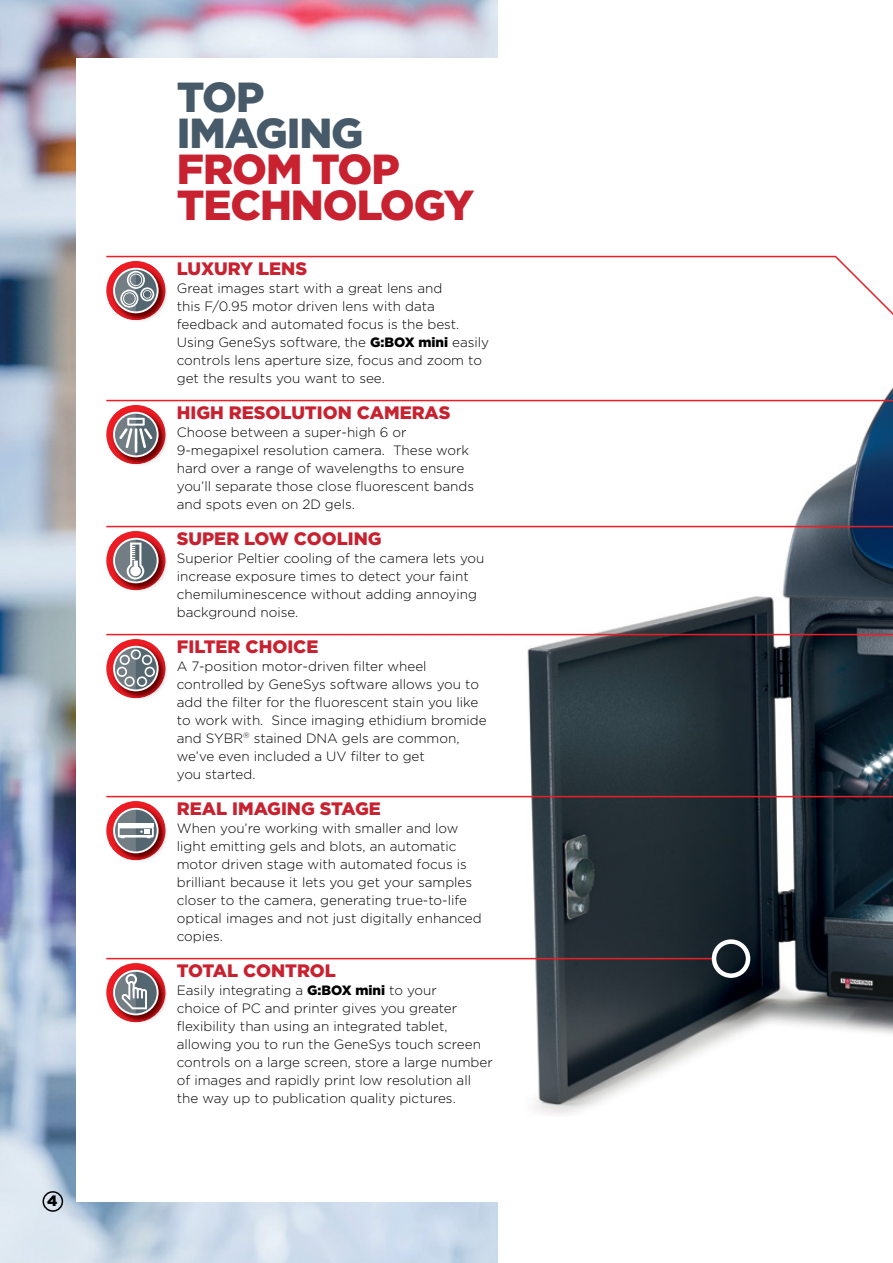
<style>
.page{position:relative;width:893px;height:1263px;background:#fff}
.page>*{position:absolute;margin:0;border:0;box-sizing:border-box;transform-origin:0 0}
.t1{font:900 42px/36px "Gotham";letter-spacing:-.025em;color:#c82130}
.t2{font:900 42px/36px "Gotham";letter-spacing:-.025em;color:#475a6a}
.t3{font:900 18px "Gotham";color:#c82130}
.t4{font:900 15px "Gotham";color:#000}
.t5{font:300 13.5px/18px "Gotham";color:#000}
.s1{font-weight:900}
</style>
<div class="page">
<img style="left:0;top:0;width:497px;height:1263px">
<div style="left:77px;top:58px;width:816px;height:1144px;background:#fff"></div>
<img style="left:493px;top:255px;width:400px;height:860px">
<svg style="left:106px;top:261px;width:59px;height:59px"></svg>
<img style="left:134px;top:286px;width:33px;height:35px">
<img style="left:109px;top:264px;width:56px;height:56px">
<svg style="left:113px;top:268px;width:46px;height:45px;background:#a3878c"></svg>
<svg style="left:106px;top:531px;width:59px;height:59px"></svg>
<img style="left:133px;top:556px;width:34px;height:35px">
<img style="left:109px;top:534px;width:56px;height:56px">
<svg style="left:113px;top:538px;width:46px;height:45px"></svg>
<svg style="left:106px;top:639px;width:59px;height:59px"></svg>
<img style="left:133px;top:664px;width:34px;height:35px">
<img style="left:109px;top:642px;width:56px;height:56px">
<svg style="left:113px;top:646px;width:46px;height:45px"></svg>
<svg style="left:106px;top:405px;width:59px;height:59px"></svg>
<img style="left:134px;top:430px;width:33px;height:35px">
<img style="left:109px;top:408px;width:56px;height:56px">
<svg style="left:113px;top:412px;width:46px;height:45px"></svg>
<svg style="left:106px;top:801px;width:59px;height:59px"></svg>
<img style="left:133px;top:826px;width:34px;height:35px">
<img style="left:109px;top:804px;width:56px;height:56px">
<svg style="left:113px;top:808px;width:46px;height:45px"></svg>
<hr style="left:118px;top:823px;width:36px;height:4px;background:#fff">
<hr style="left:119px;top:836px;width:33px;height:1px;background:#fff">
<svg style="left:106px;top:963px;width:59px;height:59px"></svg>
<img style="left:133px;top:988px;width:34px;height:35px">
<img style="left:109px;top:966px;width:56px;height:56px">
<svg style="left:113px;top:970px;width:46px;height:45px"></svg>
<hr style="left:106px;top:256px;width:730px;height:1px;background:#ed1d24">
<svg style="left:833px;top:255px;width:60px;height:158px"></svg>
<hr style="left:106px;top:400px;width:787px;height:1px;background:#ed1d24">
<hr style="left:106px;top:526px;width:787px;height:1px;background:#ed1d24">
<hr style="left:106px;top:634px;width:787px;height:1px;background:#ed1d24">
<hr style="left:106px;top:796px;width:787px;height:1px;background:#ed1d24">
<hr style="left:106px;top:958px;width:609px;height:1px;background:#ed1d24">
<div style="left:712px;top:939px;width:38px;height:39px;border:4px solid #fff;border-radius:50%"></div>
<div style="left:43px;top:1191px;width:20px;height:21px;border:2px solid #000;border-radius:50%"></div>
<p class="t4" style="left:47px;top:1190px;width:12px">4</p>
<h1 class="t2" style="left:177px;top:79px;width:188px">TOP<br>IMAGING</h1>
<h1 class="t1" style="left:177px;top:151px;width:299px">FROM TOP<br>TECHNOLOGY</h1>
<h2 class="t3" style="left:177px;top:256px;width:132px">LUXURY LENS</h2>
<p class="t5" style="left:177px;top:279px;width:314px">Great images start with a great lens and<br>this F/0.95 motor driven lens with data feedback and automated focus is the best.<br>Using GeneSys software, the <span class="s1">G:BOX mini</span> easily controls lens aperture size, focus and zoom to get the results you want to see.</p>
<h2 class="t3" style="left:177px;top:400px;width:275px">HIGH RESOLUTION CAMERAS</h2>
<p class="t5" style="left:177px;top:423px;width:299px">Choose between a super-high 6 or 9-megapixel resolution camera. These work hard over a range of wavelengths to ensure you’ll separate those close fluorescent bands and spots even on 2D gels.</p>
<h2 class="t3" style="left:177px;top:526px;width:206px">SUPER LOW COOLING</h2>
<p class="t5" style="left:177px;top:549px;width:309px">Superior Peltier cooling of the camera lets you increase exposure times to detect your faint chemiluminescence without adding annoying background noise.</p>
<h2 class="t3" style="left:177px;top:634px;width:143px">FILTER CHOICE</h2>
<p class="t5" style="left:177px;top:657px;width:311px">A 7-position motor-driven filter wheel controlled by GeneSys software allows you to add the filter for the fluorescent stain you like to work with. Since imaging ethidium bromide and SYBR<sup>®</sup> stained DNA gels are common, we’ve even included a UV filter to get<br>you started.</p>
<h2 class="t3" style="left:177px;top:796px;width:206px">REAL IMAGING STAGE</h2>
<p class="t5" style="left:177px;top:819px;width:306px">When you’re working with smaller and low light emitting gels and blots, an automatic motor driven stage with automated focus is brilliant because it lets you get your samples closer to the camera, generating true-to-life optical images and not just digitally enhanced copies.</p>
<h2 class="t3" style="left:177px;top:958px;width:161px">TOTAL CONTROL</h2>
<p class="t5" style="left:177px;top:981px;width:317px">Easily integrating a <span class="s1">G:BOX mini</span> to your<br>choice of PC and printer gives you greater flexibility than using an integrated tablet, allowing you to run the GeneSys touch screen controls on a large screen, store a large number of images and rapidly print low resolution all the way up to publication quality pictures.</p>
</div>
